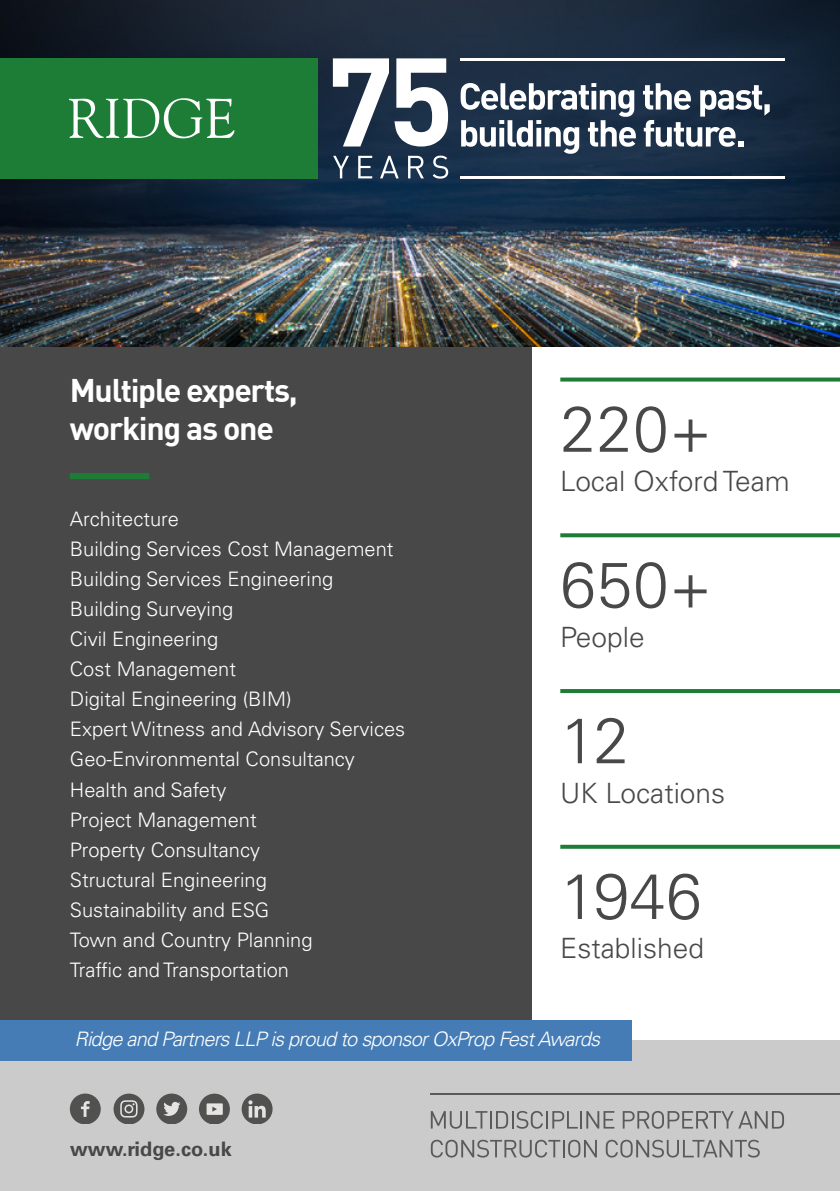
<style>
.page{position:relative;width:840px;height:1191px;background:#fff}
.page>*{position:absolute;margin:0;border:0;box-sizing:border-box;transform-origin:0 0}
.t1{font:300 64.2px "Univers LT Pro 45";letter-spacing:.01em;color:#484848}
.t2{font:700 32px/38px "DINOT";letter-spacing:-.04em;color:#fff}
.t3{font:300 28px "Univers LT Pro 45";color:#484848}
.t4{font:300 20px/30px "Univers LT Pro 45";color:#fff}
.t5{font:italic 300 20px "Univers LT Pro 45";letter-spacing:-.04em;color:#fff}
.t6{font:700 20px "Univers LT Pro 65";color:#484848}
</style>
<div class="page">
<div style="left:0;top:333px;width:531px;height:830px;background:#484848"></div>
<div style="left:0;top:1040px;width:839px;height:151px;background:#cbcbcb"></div>
<img style="left:0;top:0;width:839px;height:346px">
<div style="left:70px;top:473px;width:79px;height:6px;background:#1d7d37"></div>
<svg style="left:560px;top:377px;width:279px;height:4px"></svg>
<svg style="left:560px;top:533px;width:279px;height:4px"></svg>
<hr style="left:560px;top:689px;width:279px;height:4px;background:#1d7d37">
<svg style="left:560px;top:844px;width:279px;height:4px"></svg>
<div style="left:0;top:58px;width:317px;height:120px;background:#1d7d37"></div>
<svg style="left:69px;top:98px;width:165px;height:40px"></svg>
<svg style="left:333px;top:58px;width:115px;height:88px"></svg>
<svg style="left:333px;top:156px;width:16px;height:22px"></svg>
<svg style="left:358px;top:156px;width:14px;height:22px"></svg>
<svg style="left:380px;top:156px;width:18px;height:22px"></svg>
<svg style="left:408px;top:156px;width:15px;height:22px"></svg>
<svg style="left:432px;top:156px;width:16px;height:23px"></svg>
<svg style="left:460px;top:83px;width:175px;height:71px"></svg>
<svg style="left:642px;top:83px;width:127px;height:64px"></svg>
<hr style="left:460px;top:58px;width:323px;height:2px;background:#fff">
<hr style="left:460px;top:176px;width:323px;height:2px;background:#fff">
<hr style="left:430px;top:1093px;width:409px;height:2px;background:#5a5a59">
<svg style="left:430px;top:1111px;width:184px;height:17px"></svg>
<svg style="left:622px;top:1111px;width:161px;height:17px"></svg>
<svg style="left:430px;top:1139px;width:166px;height:18px"></svg>
<svg style="left:605px;top:1139px;width:154px;height:18px"></svg>
<div style="left:241px;top:1093px;width:31px;height:31px;background:#51514f;border-radius:50%"></div>
<svg style="left:248px;top:1100px;width:17px;height:17px"></svg>
<div style="left:199px;top:1093px;width:31px;height:31px;background:#51514f;border-radius:50%"></div>
<div style="left:206px;top:1103px;width:17px;height:11px;background:#e5e4e2"></div>
<svg style="left:212px;top:1106px;width:5px;height:5px"></svg>
<div style="left:156px;top:1093px;width:31px;height:31px;background:#51514f;border-radius:50%"></div>
<svg style="left:163px;top:1101px;width:17px;height:15px"></svg>
<div style="left:113px;top:1093px;width:31px;height:31px;background:#51514f;border-radius:50%"></div>
<svg style="left:120px;top:1100px;width:17px;height:17px"></svg>
<div style="left:70px;top:1093px;width:31px;height:31px;background:#51514f;border-radius:50%"></div>
<svg style="left:81px;top:1101px;width:9px;height:15px"></svg>
<div style="left:0;top:1020px;width:631px;height:41px;background:#457cb6"></div>
<h2 class="t2" style="left:70px;top:368px;width:229px">Multiple experts, working as one</h2>
<p class="t4" style="left:70px;top:503px;width:336px">Architecture<br>Building Services Cost Management<br>Building Services Engineering<br>Building Surveying<br>Civil Engineering<br>Cost Management<br>Digital Engineering (BIM)<br>Expert Witness and Advisory Services<br>Geo-Environmental Consultancy<br>Health and Safety<br>Project Management<br>Property Consultancy<br>Structural Engineering<br>Sustainability and ESG<br>Town and Country Planning<br>Traffic and Transportation</p>
<h1 class="t1" style="left:560px;top:387px;width:153px">220+</h1>
<h3 class="t3" style="left:560px;top:463px;width:231px">Local Oxford Team</h3>
<h1 class="t1" style="left:560px;top:542px;width:153px">650+</h1>
<h3 class="t3" style="left:560px;top:618px;width:86px">People</h3>
<h1 class="t1" style="left:560px;top:698px;width:70px">12</h1>
<h3 class="t3" style="left:560px;top:774px;width:166px">UK Locations</h3>
<h1 class="t1" style="left:560px;top:854px;width:143px">1946</h1>
<h3 class="t3" style="left:560px;top:930px;width:145px">Established</h3>
<p class="t5" style="left:74px;top:1027px;width:527px">Ridge and Partners LLP is proud to sponsor OxProp Fest Awards</p>
<p class="t6" style="left:70px;top:1134px;width:163px">www.ridge.co.uk</p>
</div>
